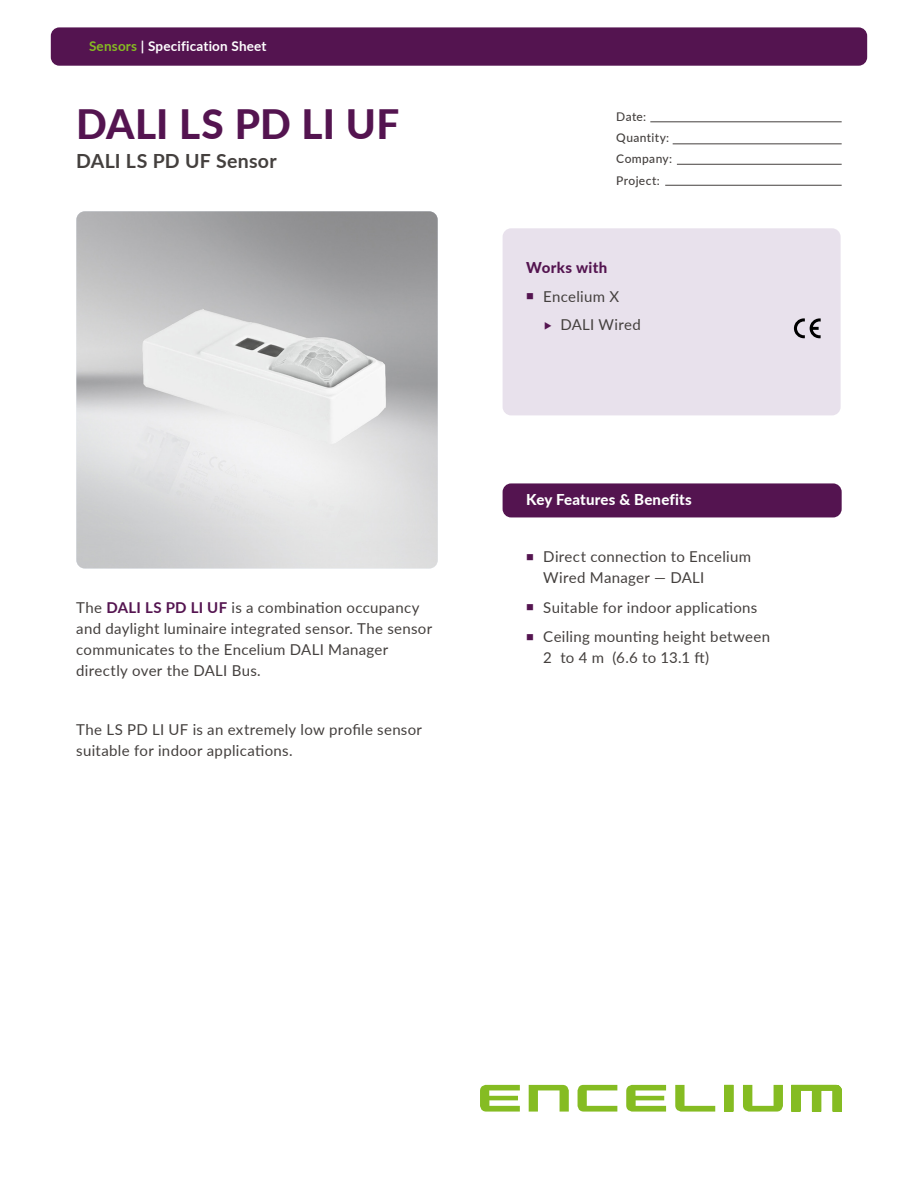
<style>
.page{position:relative;width:918px;height:1188px;background:#fff}
.page>*{position:absolute;margin:0;border:0;box-sizing:border-box;transform-origin:0 0}
.t1{font:800 40.5px "Lato";color:#541450}
.t2{font:700 19.5px "Lato";letter-spacing:.015em;color:#44403e}
.t3{font:15px/21px "Lato";letter-spacing:.02em;color:#44403e}
.t4{font:800 15px "Lato";letter-spacing:.015em;color:#fff}
.t5{font:800 15px "Lato";letter-spacing:.025em;color:#541450}
.t6{font:700 13.5px "Lato";letter-spacing:.015em;color:#fff}
.t7{font:500 12px/21.3px "Lato";letter-spacing:.03em;color:#44403e}
.s1{color:#85bc22}
.s2{font-weight:700;color:#541450}
</style>
<div class="page">
<div style="left:51px;top:27px;width:816px;height:39px;background:#541450;border-radius:9px"></div>
<svg style="left:480px;top:1085px;width:40px;height:27px"></svg>
<svg style="left:529px;top:1085px;width:40px;height:27px"></svg>
<svg style="left:577px;top:1085px;width:40px;height:27px"></svg>
<svg style="left:626px;top:1085px;width:40px;height:27px"></svg>
<svg style="left:675px;top:1085px;width:40px;height:27px"></svg>
<svg style="left:724px;top:1085px;width:9px;height:27px"></svg>
<svg style="left:743px;top:1085px;width:40px;height:27px"></svg>
<svg style="left:791px;top:1085px;width:51px;height:27px"></svg>
<img style="left:76px;top:211px;width:362px;height:358px">
<div style="left:503px;top:483px;width:339px;height:34px;background:#541450;border-radius:9px"></div>
<hr style="left:650px;top:121px;width:192px;height:1px;background:#44403e">
<hr style="left:673px;top:143px;width:169px;height:1px;background:#44403e">
<hr style="left:677px;top:164px;width:165px;height:1px;background:#44403e">
<hr style="left:665px;top:185px;width:177px;height:1px;background:#44403e">
<div style="left:503px;top:228px;width:338px;height:187px;background:#e8e1ec;border-radius:9px"></div>
<svg style="left:794px;top:318px;width:26px;height:20px"></svg>
<p class="t6" style="left:89px;top:36px;width:179px"><span class="s1">Sensors</span> | Specification Sheet</p>
<h1 class="t1" style="left:76px;top:94px;width:324px">DALI LS PD LI UF</h1>
<h2 class="t2" style="left:76px;top:147px;width:202px">DALI LS PD UF Sensor</h2>
<p class="t3" style="left:76px;top:597px;width:357px">The <span class="s2">DALI LS PD LI UF</span> is a combination occupancy and daylight luminaire integrated sensor. The sensor communicates to the Encelium DALI Manager directly over the DALI Bus.</p>
<p class="t3" style="left:76px;top:719px;width:347px">The LS PD LI UF is an extremely low profile sensor suitable for indoor applications.</p>
<p class="t7" style="left:616px;top:105px;width:57px">Date:<br>Quantity:<br>Company:<br>Project:</p>
<p class="t5" style="left:526px;top:257px;width:82px">Works with</p>
<p class="t3" style="left:560px;top:281px;width:82px;line-height:28.5px;text-indent:-17px">Encelium X<br>DALI Wired</p>
<p class="t4" style="left:526px;top:489px;width:167px">Key Features &amp; Benefits</p>
<p class="t3" style="left:543px;top:546px;width:209px">Direct connection to Encelium<br>Wired Manager — DALI</p>
<p class="t3" style="left:543px;top:592px;width:228px;line-height:29.5px">Suitable for indoor applications<br>Ceiling mounting height between</p>
<p class="t3" style="left:543px;top:647px;width:167px">2 to 4 m (6.6 to 13.1 ft)</p>
</div>
